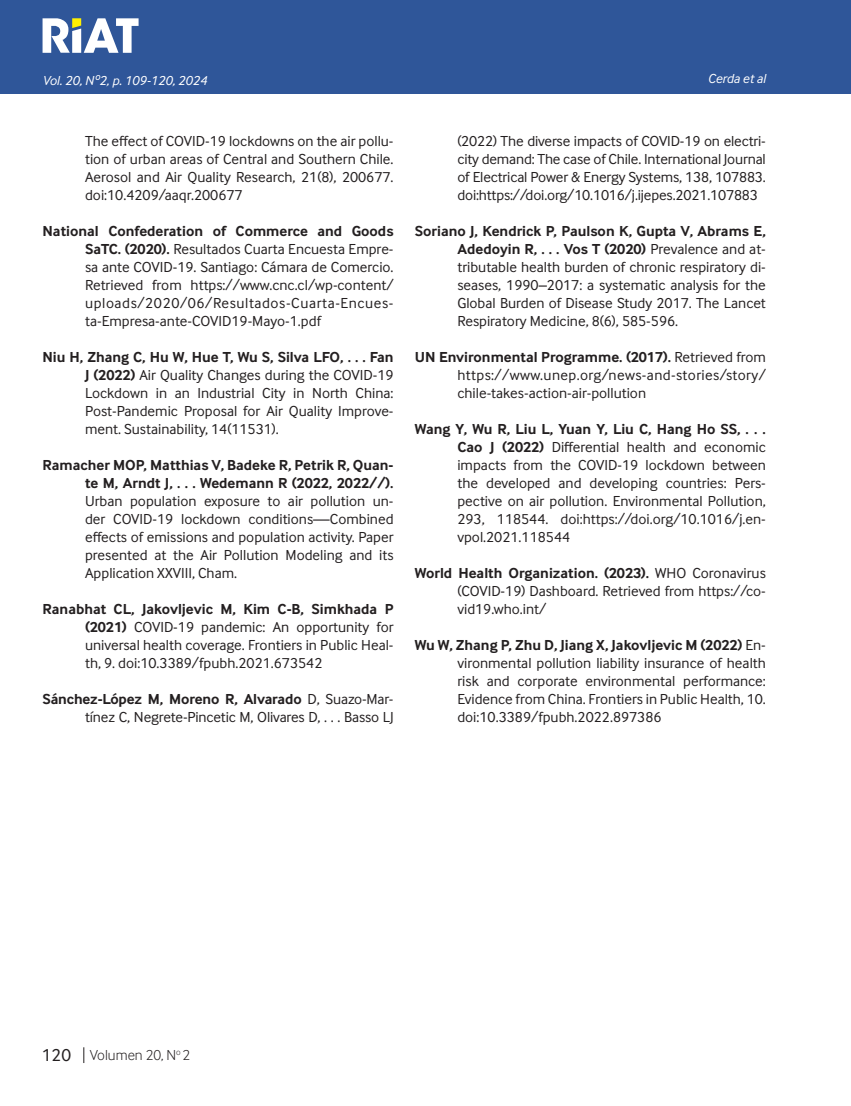
<style>
.page{position:relative;width:851px;height:1106px;background:#fff}
.page>*{position:absolute;margin:0;border:0;box-sizing:border-box;transform-origin:0 0}
.t1{font:15px/18px "Inter Face";color:#231f20;text-align:justify}
.t2{font:300 15px "Inter Face";color:#231f20}
.Cuño_de_pagina{font:italic 13.5px "Inter Face";color:#fff}
.s1{font-weight:700}
.s2{font-weight:400;font-size:18px}
</style>
<div class="page">
<div style="left:0;top:0;width:850px;height:94px;background:#2f5699"></div>
<hr style="left:850px;top:0;width:1px;height:94px;background:#2f5699">
<svg style="left:43px;top:18px;width:95px;height:35px"></svg>
<svg style="left:83px;top:1047px;width:1px;height:16px"></svg>
<p class="Cuño_de_pagina" style="left:43px;top:72px;width:166px">Vol. 20, Nº2, p. 109-120, 2024</p>
<p class="Cuño_de_pagina" style="left:707px;top:71px;width:60px">Cerda et al</p>
<p class="t1" style="left:85px;top:132px;width:310px">The effect of COVID-19 lockdowns on the air pollu&shy;tion of urban areas of Central and Southern Chile.<br>Aerosol and Air Quality Research, 21(8), 200677. doi:10.4209/aaqr.200677</p>
<p class="t1" style="left:85px;top:222px;width:310px;text-indent:-43px"><span class="s1">National Confederation of Commerce and Goods SaTC. (2020).</span> Resultados Cuarta Encuesta Empre&shy;sa ante COVID-19. Santiago: Cámara de Comercio.<br>Retrieved from https://www.cnc.cl/wp-content/ uploads/2020/06/Resultados-Cuarta-Encues&shy;ta-Empresa-ante-COVID19-Mayo-1.pdf</p>
<p class="t1" style="left:85px;top:348px;width:310px;text-indent:-43px"><span class="s1">Niu H, Zhang C, Hu W, Hue T, Wu S, Silva LFO, . . . Fan J (2022)</span> Air Quality Changes during the COVID-19<br>Lockdown in an Industrial City in North China:<br>Post-Pandemic Proposal for Air Quality Improve&shy;ment. Sustainability, 14(11531).</p>
<p class="t1" style="left:85px;top:456px;width:310px;text-indent:-43px"><span class="s1">Ramacher MOP, Matthias V, Badeke R, Petrik R, Quan&shy;te M, Arndt J, . . . Wedemann R (2022, 2022//).<br></span>Urban population exposure to air pollution un&shy;der COVID-19 lockdown conditions—Combined effects of emissions and population activity. Paper presented at the Air Pollution Modeling and its Application XXVIII, Cham.</p>
<p class="t1" style="left:85px;top:600px;width:310px;text-indent:-43px"><span class="s1">Ranabhat CL, Jakovljevic M, Kim C-B, Simkhada P (2021)</span> COVID-19 pandemic: An opportunity for universal health coverage. Frontiers in Public Heal&shy;th, 9. doi:10.3389/fpubh.2021.673542</p>
<p class="t1" style="left:43px;top:690px;width:352px;text-align:right"><span class="s1">Sánchez-López M, Moreno R, Alvarado</span> D, Suazo-Mar&shy;tínez C, Negrete-Pincetic M, Olivares D, . . . Basso LJ</p>
<p class="t1" style="left:457px;top:132px;width:310px">(2022) The diverse impacts of COVID-19 on electri&shy;city demand: The case of Chile. International Journal of Electrical Power &amp; Energy Systems, 138, 107883. doi:https://doi.org/10.1016/j.ijepes.2021.107883</p>
<p class="t1" style="left:457px;top:222px;width:310px;text-indent:-43px"><span class="s1">Soriano J, Kendrick P, Paulson K, Gupta V, Abrams E, Adedoyin R, . . . Vos T (2020)</span> Prevalence and at&shy;tributable health burden of chronic respiratory di&shy;seases, 1990–2017: a systematic analysis for the Global Burden of Disease Study 2017. The Lancet Respiratory Medicine, 8(6), 585-596.</p>
<p class="t1" style="left:457px;top:348px;width:310px;text-indent:-43px"><span class="s1">UN Environmental Programme. (2017).</span> Retrieved from https://www.unep.org/news-and-stories/story/ chile-takes-action-air-pollution</p>
<p class="t1" style="left:457px;top:420px;width:310px;text-indent:-43px"><span class="s1">Wang Y, Wu R, Liu L, Yuan Y, Liu C, Hang Ho SS, . . .<br>Cao J (2022)</span> Differential health and economic impacts from the COVID-19 lockdown between the developed and developing countries: Pers&shy;pective on air pollution. Environmental Pollution, 293, 118544. doi:https://doi.org/10.1016/j.en&shy;vpol.2021.118544</p>
<p class="t1" style="left:457px;top:564px;width:310px;text-indent:-43px"><span class="s1">World Health Organization. (2023).</span> WHO Coronavirus (COVID-19) Dashboard. Retrieved from https://co&shy;vid19.who.int/</p>
<p class="t1" style="left:457px;top:636px;width:310px;text-indent:-43px"><span class="s1">Wu W, Zhang P, Zhu D, Jiang X, Jakovljevic M (2022)</span> En&shy;vironmental pollution liability insurance of health risk and corporate environmental performance:<br>Evidence from China. Frontiers in Public Health, 10. doi:10.3389/fpubh.2022.897386</p>
<p class="t2" style="left:42px;top:1046px;width:150px"><span class="s2">120</span> Volumen 20, N<sup>o</sup> 2</p>
</div>
